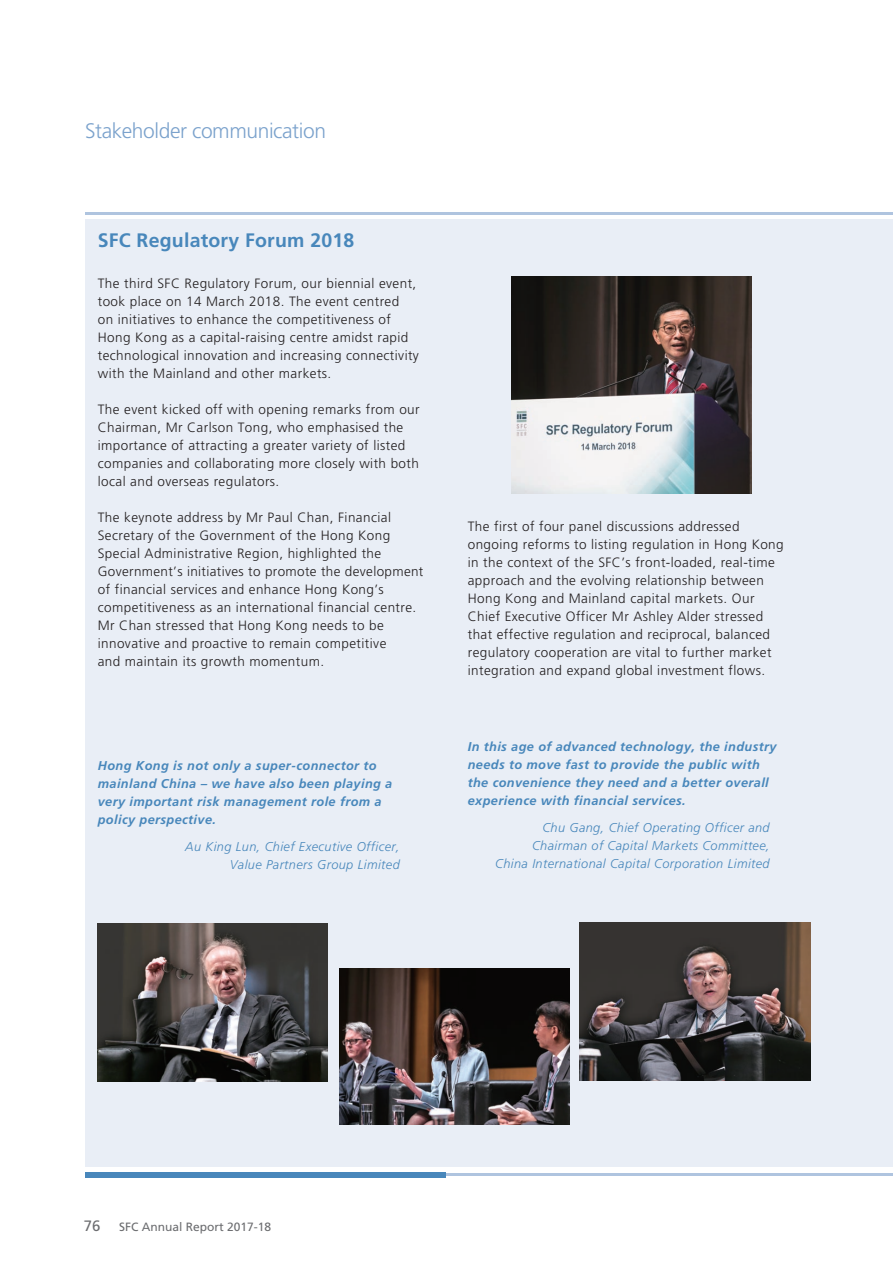
<style>
.page{position:relative;width:893px;height:1263px;background:#fff}
.page>*{position:absolute;margin:0;border:0;box-sizing:border-box;transform-origin:0 0}
.t1{font:300 21px "Frutiger LT Std";letter-spacing:-.02em;color:#7ba2cc}
.t2{font:700 19.5px "Frutiger LT Std";letter-spacing:.01em;color:#4887bb}
.t3{font:300 13.5px/18px "Frutiger LT Std";letter-spacing:.03em;color:#231f20}
.t4{font:italic 700 12.75px/18px "Frutiger LT Std";letter-spacing:.03em;color:#4887bb}
.t5{font:italic 300 12.75px/18px "Frutiger LT Std";letter-spacing:.03em;color:#4887bb;text-align:right}
.t6{font:12px "Frutiger LT Std";color:#6c6d70}
.s1{font-size:15px}
</style>
<div class="page">
<div style="left:85px;top:220px;width:808px;height:947px;background:#e9eef6"></div>
<hr style="left:443px;top:1174px;width:450px;height:2px;background:#afc4df">
<div style="left:85px;top:1172px;width:361px;height:6px;background:#4887bb"></div>
<hr style="left:85px;top:213px;width:808px;height:2px;background:#afc4df">
<img style="left:511px;top:277px;width:241px;height:216px">
<img style="left:98px;top:923px;width:230px;height:158px">
<img style="left:339px;top:968px;width:231px;height:157px">
<img style="left:580px;top:923px;width:230px;height:158px">
<h1 class="t1" style="left:85px;top:119px;width:242px">Stakeholder communication</h1>
<h1 class="t2" style="left:98px;top:229px;width:258px">SFC Regulatory Forum 2018</h1>
<p class="t3" style="left:98px;top:274px;width:323px">The third SFC Regulatory Forum, our biennial event, took place on 14 March 2018. The event centred<br>on initiatives to enhance the competitiveness of Hong Kong as a capital-raising centre amidst rapid technological innovation and increasing connectivity with the Mainland and other markets.</p>
<p class="t3" style="left:98px;top:400px;width:323px">The event kicked off with opening remarks from our Chairman, Mr Carlson Tong, who emphasised the importance of attracting a greater variety of listed companies and collaborating more closely with both local and overseas regulators.</p>
<p class="t3" style="left:98px;top:508px;width:327px">The keynote address by Mr Paul Chan, Financial Secretary of the Government of the Hong Kong Special Administrative Region, highlighted the Government’s initiatives to promote the development of financial services and enhance Hong Kong’s competitiveness as an international financial centre.<br>Mr Chan stressed that Hong Kong needs to be innovative and proactive to remain competitive<br>and maintain its growth momentum.</p>
<p class="t4" style="left:98px;top:756px;width:296px">Hong Kong is not only a super-connector to mainland China – we have also been playing a very important risk management role from a policy perspective.</p>
<p class="t5" style="left:185px;top:837px;width:216px">Au King Lun, Chief Executive Officer,<br>Value Partners Group Limited</p>
<p class="t3" style="left:468px;top:518px;width:317px">The first of four panel discussions addressed ongoing reforms to listing regulation in Hong Kong in the context of the SFC’s front-loaded, real-time approach and the evolving relationship between Hong Kong and Mainland capital markets. Our Chief Executive Officer Mr Ashley Alder stressed that effective regulation and reciprocal, balanced regulatory cooperation are vital to further market integration and expand global investment flows.</p>
<p class="t4" style="left:468px;top:738px;width:310px">In this age of advanced technology, the industry needs to move fast to provide the public with the convenience they need and a better overall experience with financial services.</p>
<p class="t5" style="left:495px;top:819px;width:276px">Chu Gang, Chief Operating Officer and<br>Chairman of Capital Markets Committee,<br>China International Capital Corporation Limited</p>
<p class="t6" style="left:84px;top:1219px;width:189px"><span class="s1">76</span> SFC Annual Report 2017-18</p>
</div>
